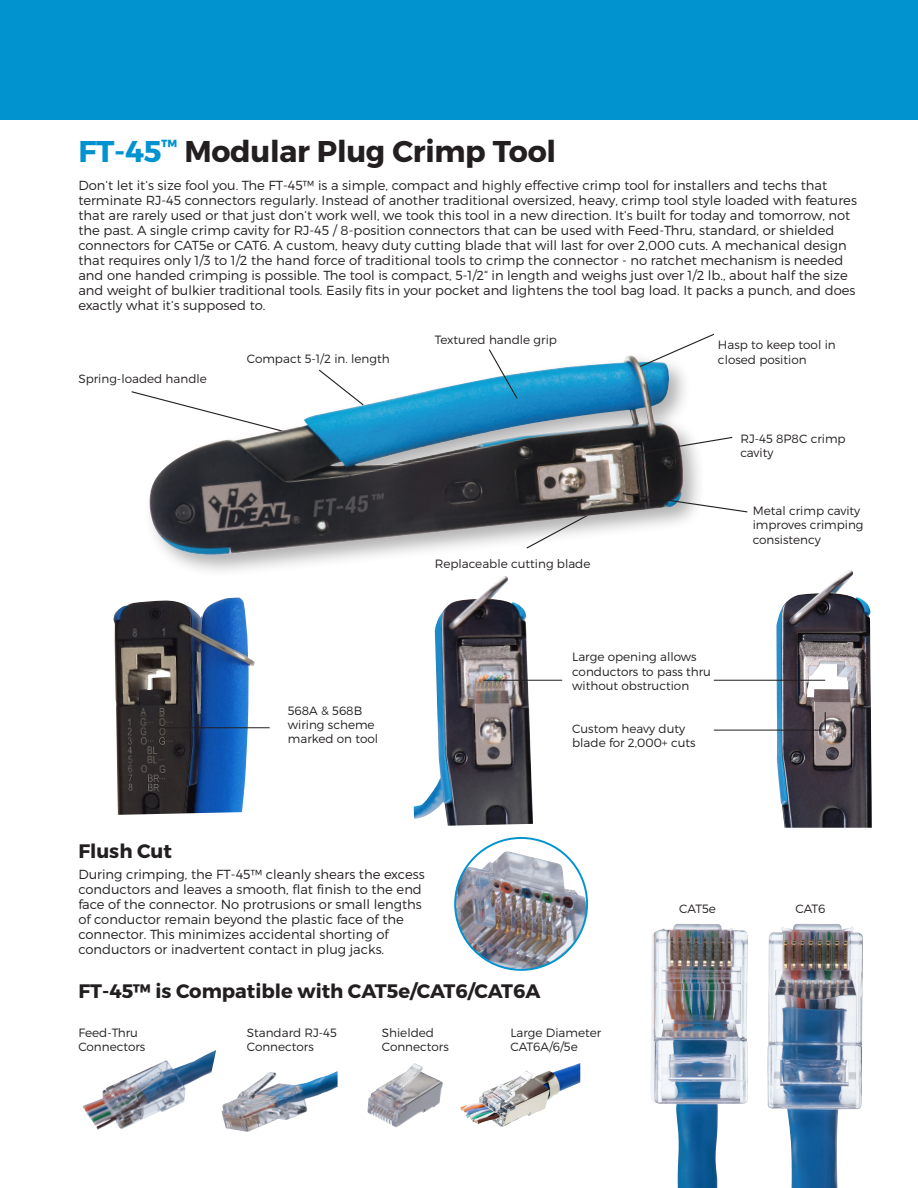
<style>
.page{position:relative;width:918px;height:1188px;background:#fff}
.page>*{position:absolute;margin:0;border:0;box-sizing:border-box;transform-origin:0 0}
.t1{font:700 30px "Montserrat";letter-spacing:-.01em;color:#231f20}
.t2{font:700 19.5px "Montserrat";color:#231f20}
.t3{font:300 13.2px/15px "Montserrat";color:#231f20}
.t4{font:300 12px/14.4px "Montserrat";color:#231f20}
.s1{color:#0093d0}
</style>
<div class="page">
<div style="left:0;top:0;width:918px;height:120px;background:#0093d0"></div>
<img style="left:113px;top:598px;width:142px;height:217px">
<img style="left:414px;top:578px;width:119px;height:248px">
<img style="left:651px;top:924px;width:97px;height:264px">
<img style="left:767px;top:924px;width:96px;height:264px">
<img style="left:776px;top:570px;width:96px;height:258px">
<svg style="left:713px;top:711px;width:113px;height:20px"></svg>
<img style="left:455px;top:851px;width:132px;height:119px">
<img style="left:82px;top:1050px;width:134px;height:80px">
<div style="left:143px;top:350px;width:564px;height:228px;background:#231f20;opacity:.35"></div>
<img style="left:144px;top:355px;width:540px;height:204px">
<svg style="left:131px;top:368px;width:234px;height:73px"></svg>
<svg style="left:488px;top:349px;width:31px;height:51px"></svg>
<svg style="left:639px;top:333px;width:76px;height:35px"></svg>
<svg style="left:634px;top:436px;width:99px;height:19px"></svg>
<svg style="left:525px;top:492px;width:223px;height:58px"></svg>
<img style="left:221px;top:1071px;width:117px;height:61px">
<img style="left:367px;top:1063px;width:76px;height:65px">
<hr style="left:714px;top:680px;width:111px;height:1px;background:#231f20">
<hr style="left:483px;top:680px;width:79px;height:1px;background:#231f20">
<hr style="left:158px;top:727px;width:112px;height:1px;background:#231f20">
<img style="left:460px;top:1063px;width:120px;height:64px">
<h1 class="t1" style="left:78px;top:133px;width:479px"><span class="s1">FT-45</span><sup>™</sup> Modular Plug Crimp Tool</h1>
<p class="t3" style="left:78px;top:177px;width:780px">Don‘t let it‘s size fool you. The FT-45™ is a simple, compact and highly effective crimp tool for installers and techs that terminate RJ-45 connectors regularly. Instead of another traditional oversized, heavy, crimp tool style loaded with features that are rarely used or that just don‘t work well, we took this tool in a new direction. It‘s built for today and tomorrow, not the past. A single crimp cavity for RJ-45 / 8-position connectors that can be used with Feed-Thru, standard, or shielded connectors for CAT5e or CAT6. A custom, heavy duty cutting blade that will last for over 2,000 cuts. A mechanical design that requires only 1/3 to 1/2 the hand force of traditional tools to crimp the connector - no ratchet mechanism is needed and one handed crimping is possible. The tool is compact, 5-1/2“ in length and weighs just over 1/2 lb., about half the size and weight of bulkier traditional tools. Easily fits in your pocket and lightens the tool bag load. It packs a punch, and does exactly what it‘s supposed to.</p>
<p class="t4" style="left:78px;top:371px;width:130px">Spring-loaded handle</p>
<p class="t4" style="left:247px;top:351px;width:144px">Compact 5-1/2 in. length</p>
<p class="t4" style="left:288px;top:703px;width:92px">568A &amp; 568B wiring scheme marked on tool</p>
<p class="t4" style="left:435px;top:332px;width:124px">Textured handle grip</p>
<p class="t4" style="left:435px;top:556px;width:157px">Replaceable cutting blade</p>
<p class="t4" style="left:718px;top:338px;width:119px">Hasp to keep tool in closed position</p>
<p class="t4" style="left:740px;top:431px;width:107px">RJ-45 8P8C crimp cavity</p>
<p class="t4" style="left:753px;top:503px;width:112px">Metal crimp cavity improves crimping consistency</p>
<p class="t4" style="left:572px;top:650px;width:140px">Large opening allows conductors to pass thru without obstruction</p>
<p class="t4" style="left:572px;top:721px;width:125px">Custom heavy duty blade for 2,000+ cuts</p>
<h2 class="t2" style="left:78px;top:839px;width:95px">Flush Cut</h2>
<p class="t3" style="left:78px;top:866px;width:348px">During crimping, the FT-45™ cleanly shears the excess conductors and leaves a smooth, flat finish to the end face of the connector. No protrusions or small lengths of conductor remain beyond the plastic face of the connector. This minimizes accidental shorting of conductors or inadvertent contact in plug jacks.</p>
<p class="t4" style="left:679px;top:902px;width:38px">CAT5e</p>
<p class="t4" style="left:795px;top:902px;width:32px">CAT6</p>
<h2 class="t2" style="left:78px;top:979px;width:464px">FT-45™ is Compatible with CAT5e/CAT6/CAT6A</h2>
<p class="t4" style="left:78px;top:1025px;width:69px">Feed-Thru<br>Connectors</p>
<p class="t4" style="left:247px;top:1025px;width:92px">Standard RJ-45<br>Connectors</p>
<p class="t4" style="left:382px;top:1025px;width:69px">Shielded<br>Connectors</p>
<p class="t4" style="left:510px;top:1025px;width:92px">Large Diameter<br>CAT6A/6/5e</p>
</div>
